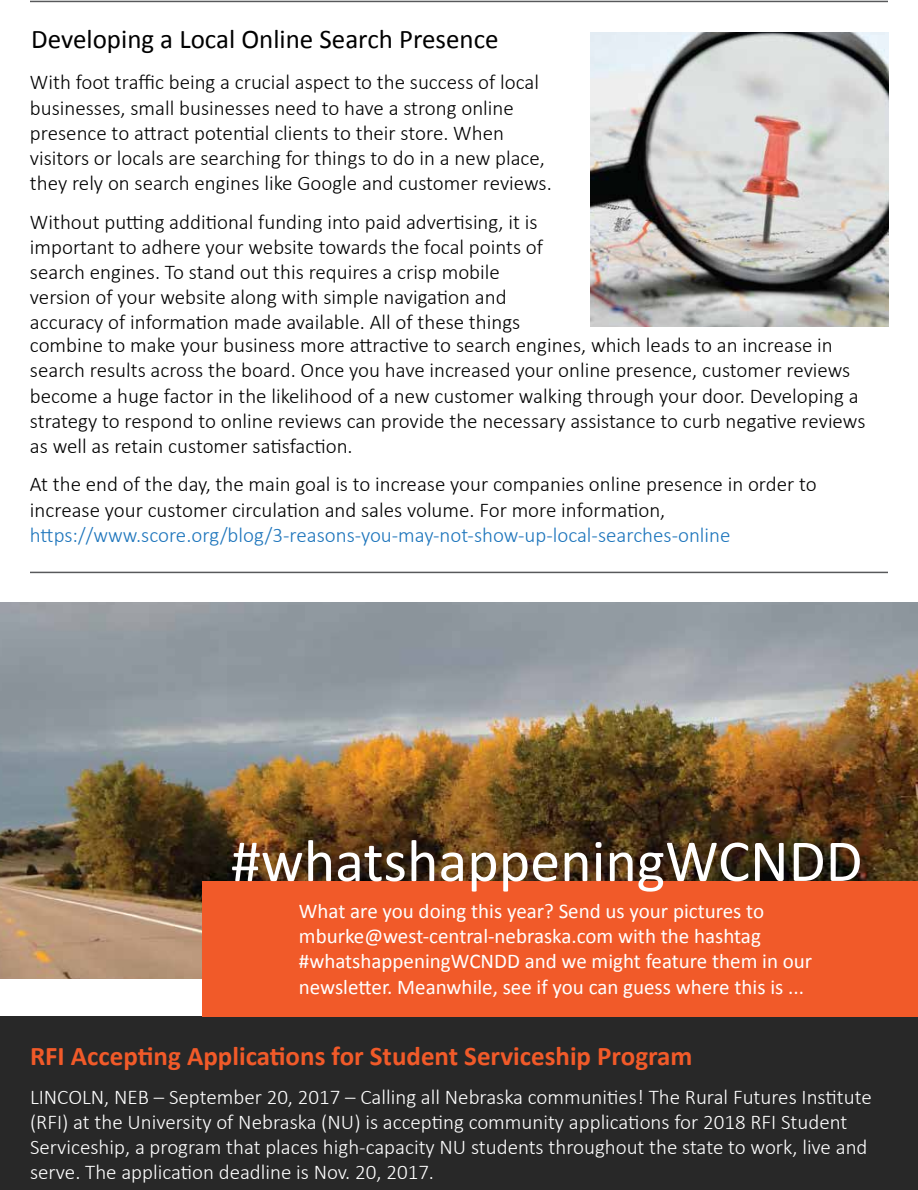
<style>
.page{position:relative;width:918px;height:1190px;background:#fff}
.page>*{position:absolute;margin:0;border:0;box-sizing:border-box;transform-origin:0 0}
.t1{font:60px "Calibri";color:#fff}
.t2{font:700 27px "Calibri";color:#f15a29}
.t3{font:27px "Calibri";color:#000}
.t4{font:300 21px/25.2px "Calibri";color:#000}
.t5{font:300 21px/25.2px "Calibri";color:#fff}
.t6{font:21px/25.2px "Calibri";color:#fff}
.t7{font:300 21px "Calibri";color:#1d75bc}
</style>
<div class="page">
<img style="left:0;top:602px;width:918px;height:376px">
<div style="left:0;top:1016px;width:918px;height:174px;background:#282828"></div>
<div style="left:202px;top:881px;width:716px;height:135px;background:#f15a29"></div>
<hr style="left:30px;top:571px;width:858px;height:2px;background:#58595b">
<hr style="left:30px;top:1px;width:858px;height:1px;background:#58595b">
<img style="left:591px;top:33px;width:298px;height:294px">
<p class="t3" style="left:31px;top:22px;width:469px">Developing a Local Online Search Presence</p>
<p class="t4" style="left:30px;top:70px;width:523px">With foot traffic being a crucial aspect to the success of local businesses, small businesses need to have a strong online presence to attract potential clients to their store. When visitors or locals are searching for things to do in a new place, they rely on search engines like Google and customer reviews.</p>
<p class="t4" style="left:30px;top:209px;width:515px">Without putting additional funding into paid advertising, it is important to adhere your website towards the focal points of search engines. To stand out this requires a crisp mobile version of your website along with simple navigation and accuracy of information made available. All of these things</p>
<p class="t4" style="left:30px;top:332px;width:837px">combine to make your business more attractive to search engines, which leads to an increase in search results across the board. Once you have increased your online presence, customer reviews become a huge factor in the likelihood of a new customer walking through your door. Developing a strategy to respond to online reviews can provide the necessary assistance to curb negative reviews as well as retain customer satisfaction.</p>
<p class="t4" style="left:30px;top:471px;width:788px">At the end of the day, the main goal is to increase your companies online presence in order to increase your customer circulation and sales volume. For more information,</p>
<p class="t7" style="left:30px;top:522px;width:702px">https://www.score.org/blog/3-reasons-you-may-not-show-up-local-searches-online</p>
<h1 class="t1" style="left:231px;top:823px;width:633px">#whatshappeningWCNDD</h1>
<p class="t6" style="left:299px;top:898px;width:515px">What are you doing this year? Send us your pictures to mburke@west-central-nebraska.com with the hashtag #whatshappeningWCNDD and we might feature them in our newsletter. Meanwhile, see if you can guess where this is ...</p>
<p class="t2" style="left:30px;top:1039px;width:664px">RFI Accepting Applications for Student Serviceship Program</p>
<p class="t5" style="left:30px;top:1083px;width:843px">LINCOLN, NEB – September 20, 2017 – Calling all Nebraska communities! The Rural Futures Institute (RFI) at the University of Nebraska (NU) is accepting community applications for 2018 RFI Student Serviceship, a program that places high-capacity NU students throughout the state to work, live and serve. The application deadline is Nov. 20, 2017.</p>
</div>
